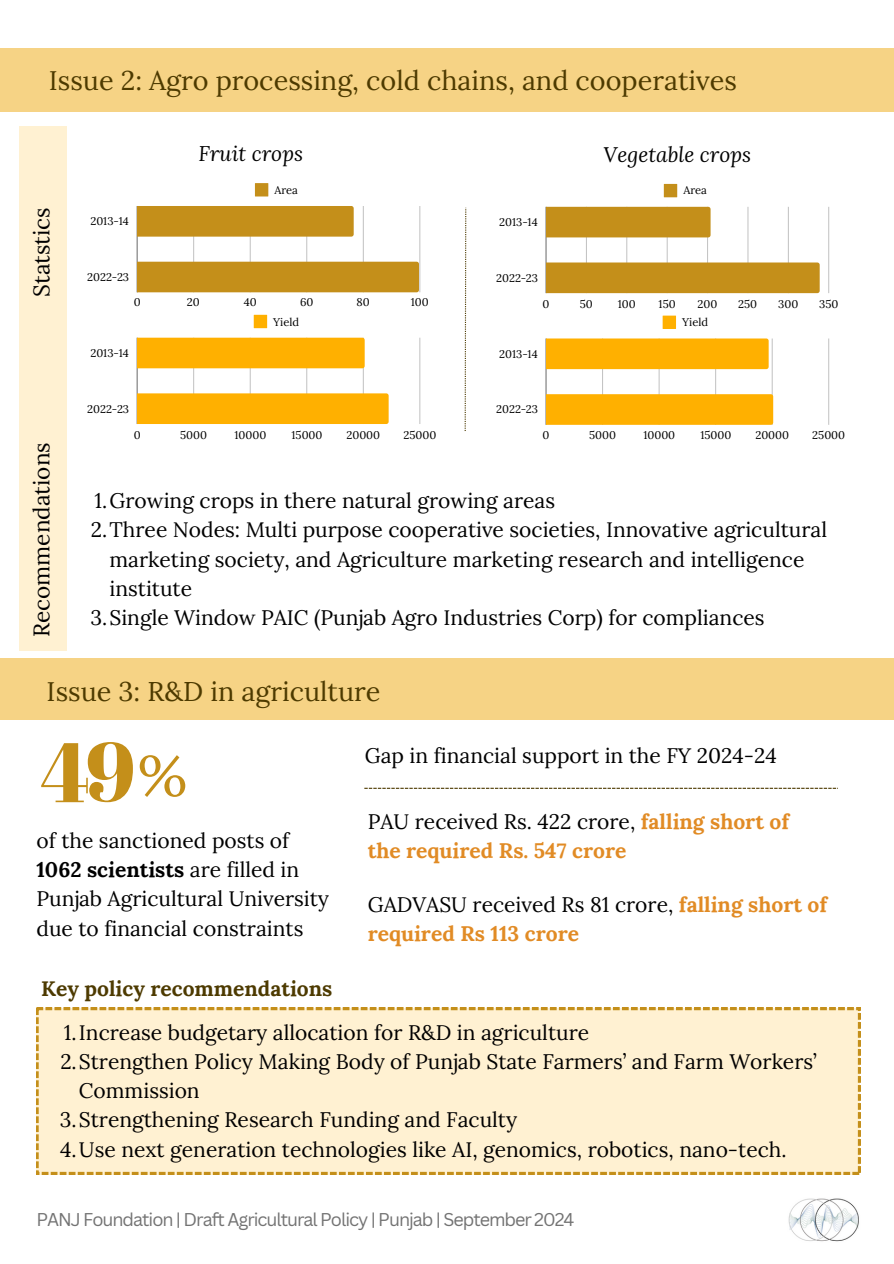
<style>
.page{position:relative;width:894px;height:1264px;background:#fff}
.page>*{position:absolute;margin:0;border:0;box-sizing:border-box;transform-origin:0 0}
.t1{font:57px "Lora";color:#c48f1a}
.t2{font:27px "Lora";color:#4d3a00}
.t3{font:22.5px "Lora";color:#000}
.t4{font:21px/29.2px "Lora";color:#000}
.t5{font:700 21px/29.2px "Lora";color:#e18b25}
.t6{font:italic 21px "Lora";color:#000}
.t7{font:700 21px "Lora";color:#4d3a00}
.t8{font:18px "Canva Sans";letter-spacing:-.055em;color:#737373}
.t9{font:11.1px "Lora";color:#000}
.s1{font-weight:700}
.s2{font-weight:400;color:#000}
</style>
<div class="page">
<img style="left:788px;top:1198px;width:71px;height:44px">
<div style="left:0;top:658px;width:893px;height:61px;background:#f6d385"></div>
<div style="left:0;top:49px;width:893px;height:63px;background:#f6d385"></div>
<div style="left:19px;top:125px;width:47px;height:525px;background:#fff1d2"></div>
<div style="left:36px;top:1007px;width:823px;height:167px;background:#fff1d2"></div>
<svg style="left:255px;top:183px;width:13px;height:13px"></svg>
<hr style="left:137px;top:206px;width:1px;height:86px;background:#9d9d9d">
<hr style="left:193px;top:206px;width:1px;height:86px;background:#cbcbcb">
<hr style="left:250px;top:206px;width:1px;height:86px;background:#d1d1d1">
<hr style="left:306px;top:206px;width:1px;height:86px;background:#d1d1d1">
<hr style="left:363px;top:206px;width:1px;height:86px;background:#cbcbcb">
<hr style="left:419px;top:206px;width:1px;height:86px;background:#d6d6d6">
<div style="left:137px;top:206px;width:216px;height:31px;background:#c48f1a"></div>
<div style="left:137px;top:262px;width:282px;height:30px;background:#c48f1a"></div>
<svg style="left:254px;top:315px;width:13px;height:13px"></svg>
<hr style="left:137px;top:338px;width:1px;height:86px;background:#9d9d9d">
<hr style="left:193px;top:338px;width:1px;height:86px;background:#cbcbcb">
<hr style="left:250px;top:338px;width:1px;height:86px;background:#d1d1d1">
<hr style="left:306px;top:338px;width:1px;height:86px;background:#d1d1d1">
<hr style="left:363px;top:338px;width:1px;height:86px;background:#cbcbcb">
<hr style="left:419px;top:338px;width:1px;height:86px;background:#d6d6d6">
<div style="left:137px;top:338px;width:227px;height:30px;background:#ffb000"></div>
<div style="left:137px;top:393px;width:251px;height:31px;background:#ffb000"></div>
<svg style="left:663px;top:184px;width:14px;height:13px"></svg>
<hr style="left:545px;top:207px;width:1px;height:86px;background:#b8b8b8">
<hr style="left:586px;top:207px;width:1px;height:86px;background:#c4c4c4">
<hr style="left:626px;top:207px;width:1px;height:86px;background:#d3d3d3">
<hr style="left:666px;top:207px;width:1px;height:86px;background:#ececec">
<hr style="left:707px;top:207px;width:1px;height:86px;background:#c5c5c5">
<hr style="left:747px;top:207px;width:1px;height:86px;background:#dedede">
<hr style="left:787px;top:207px;width:1px;height:86px;background:#f6f6f6">
<hr style="left:828px;top:207px;width:1px;height:86px;background:#cfcfcf">
<div style="left:546px;top:207px;width:164px;height:30px;background:#c48f1a"></div>
<div style="left:546px;top:262px;width:273px;height:31px;background:#c48f1a"></div>
<svg style="left:662px;top:315px;width:13px;height:14px"></svg>
<hr style="left:545px;top:338px;width:1px;height:87px;background:#b8b8b8">
<hr style="left:602px;top:338px;width:1px;height:87px;background:#c4c4c4">
<hr style="left:658px;top:338px;width:1px;height:87px;background:#e7e7e7">
<hr style="left:715px;top:338px;width:1px;height:87px;background:#cacaca">
<hr style="left:771px;top:338px;width:1px;height:87px;background:#ececec">
<hr style="left:828px;top:338px;width:1px;height:87px;background:#cfcfcf">
<div style="left:546px;top:338px;width:222px;height:31px;background:#ffb000"></div>
<div style="left:546px;top:394px;width:227px;height:31px;background:#ffb000"></div>
<svg style="left:464px;top:208px;width:2px;height:223px"></svg>
<svg style="left:41px;top:742px;width:92px;height:60px"></svg>
<svg style="left:364px;top:787px;width:472px;height:1px"></svg>
<p class="t2" style="left:49px;top:63px;width:689px">Issue 2: Agro processing, cold chains, and cooperatives</p>
<h3 class="t6" style="left:198px;top:139px;width:106px">Fruit crops</h3>
<h2 class="t6" style="left:603px;top:140px;width:149px">Vegetable crops</h2>
<h3 class="t3" style="left:27px;top:297px;width:91px;rotate:-90deg">Statstics</h3>
<h1 class="t3" style="left:27px;top:637px;width:196px;rotate:-90deg">Recommendations</h1>
<p class="t9" style="left:274px;top:182px;width:25px">Area</p>
<p class="t9" style="left:683px;top:183px;width:25px">Area</p>
<p class="t9" style="left:90px;top:214px;width:40px">2013-14</p>
<p class="t9" style="left:499px;top:215px;width:40px">2013-14</p>
<p class="t9" style="left:87px;top:270px;width:43px">2022-23</p>
<p class="t9" style="left:496px;top:270px;width:43px">2022-23</p>
<p class="t9" style="left:134px;top:295px;width:8px">0</p>
<p class="t9" style="left:187px;top:295px;width:14px">20</p>
<p class="t9" style="left:244px;top:295px;width:14px">40</p>
<p class="t9" style="left:300px;top:295px;width:15px">60</p>
<p class="t9" style="left:356px;top:295px;width:15px">80</p>
<p class="t9" style="left:411px;top:295px;width:19px">100</p>
<p class="t9" style="left:542px;top:296px;width:8px">0</p>
<p class="t9" style="left:579px;top:296px;width:14px">50</p>
<p class="t9" style="left:617px;top:296px;width:19px">100</p>
<p class="t9" style="left:658px;top:296px;width:19px">150</p>
<p class="t9" style="left:697px;top:296px;width:21px">200</p>
<p class="t9" style="left:738px;top:296px;width:20px">250</p>
<p class="t9" style="left:778px;top:296px;width:22px">300</p>
<p class="t9" style="left:818px;top:296px;width:21px">350</p>
<p class="t9" style="left:273px;top:314px;width:27px">Yield</p>
<p class="t9" style="left:682px;top:315px;width:27px">Yield</p>
<p class="t9" style="left:90px;top:345px;width:40px">2013-14</p>
<p class="t9" style="left:499px;top:346px;width:40px">2013-14</p>
<p class="t9" style="left:87px;top:401px;width:43px">2022-23</p>
<p class="t9" style="left:496px;top:402px;width:43px">2022-23</p>
<p class="t9" style="left:134px;top:427px;width:8px">0</p>
<p class="t9" style="left:180px;top:427px;width:28px">5000</p>
<p class="t9" style="left:234px;top:427px;width:33px">10000</p>
<p class="t9" style="left:291px;top:427px;width:32px">15000</p>
<p class="t9" style="left:346px;top:427px;width:35px">20000</p>
<p class="t9" style="left:403px;top:427px;width:34px">25000</p>
<p class="t9" style="left:542px;top:428px;width:8px">0</p>
<p class="t9" style="left:589px;top:428px;width:28px">5000</p>
<p class="t9" style="left:643px;top:428px;width:33px">10000</p>
<p class="t9" style="left:700px;top:428px;width:32px">15000</p>
<p class="t9" style="left:755px;top:428px;width:35px">20000</p>
<p class="t9" style="left:812px;top:428px;width:34px">25000</p>
<p class="t4" style="left:95px;top:486px;width:462px">1.Growing crops in there natural growing areas</p>
<h3 class="t4" style="left:109px;top:515px;width:718px;text-indent:-19px">2.Three Nodes: Multi purpose cooperative societies, Innovative agricultural marketing society, and Agriculture marketing research and intelligence institute</h3>
<h3 class="t4" style="left:90px;top:603px;width:675px">3.Single Window PAIC (Punjab Agro Industries Corp) for compliances</h3>
<p class="t2" style="left:47px;top:673px;width:335px">Issue 3: R&amp;D in agriculture</p>
<p class="t1" style="left:138px;top:738px;width:51px">%</p>
<p class="t4" style="left:36px;top:825px;width:294px">of the sanctioned posts of<br><span class="s1">1062 scientists</span> are filled in<br>Punjab Agricultural University due to financial constraints</p>
<p class="t7" style="left:41px;top:974px;width:293px">Key policy recommendations</p>
<p class="t4" style="left:364px;top:740px;width:413px">Gap in financial support in the FY 2024-24</p>
<p class="t5" style="left:367px;top:806px;width:423px"><span class="s2">PAU received Rs. 422 crore,</span> falling short of the required Rs. 547 crore</p>
<p class="t5" style="left:367px;top:889px;width:461px"><span class="s2">GADVASU received Rs 81 crore,</span> falling short of required Rs 113 crore</p>
<h3 class="t4" style="left:64px;top:1017px;width:526px">1.Increase budgetary allocation for R&amp;D in agriculture</h3>
<h3 class="t4" style="left:79px;top:1046px;width:739px;text-indent:-19px">2.Strengthen Policy Making Body of Punjab State Farmers’ and Farm Workers’<br>Commission</h3>
<h3 class="t4" style="left:60px;top:1104px;width:458px">3.Strengthening Research Funding and Faculty</h3>
<p class="t4" style="left:60px;top:1134px;width:727px">4.Use next generation technologies like AI, genomics, robotics, nano-tech.</p>
<h1 class="t8" style="left:36px;top:1206px;width:539px">PANJ Foundation | Draft Agricultural Policy | Punjab | September 2024</h1>
</div>
